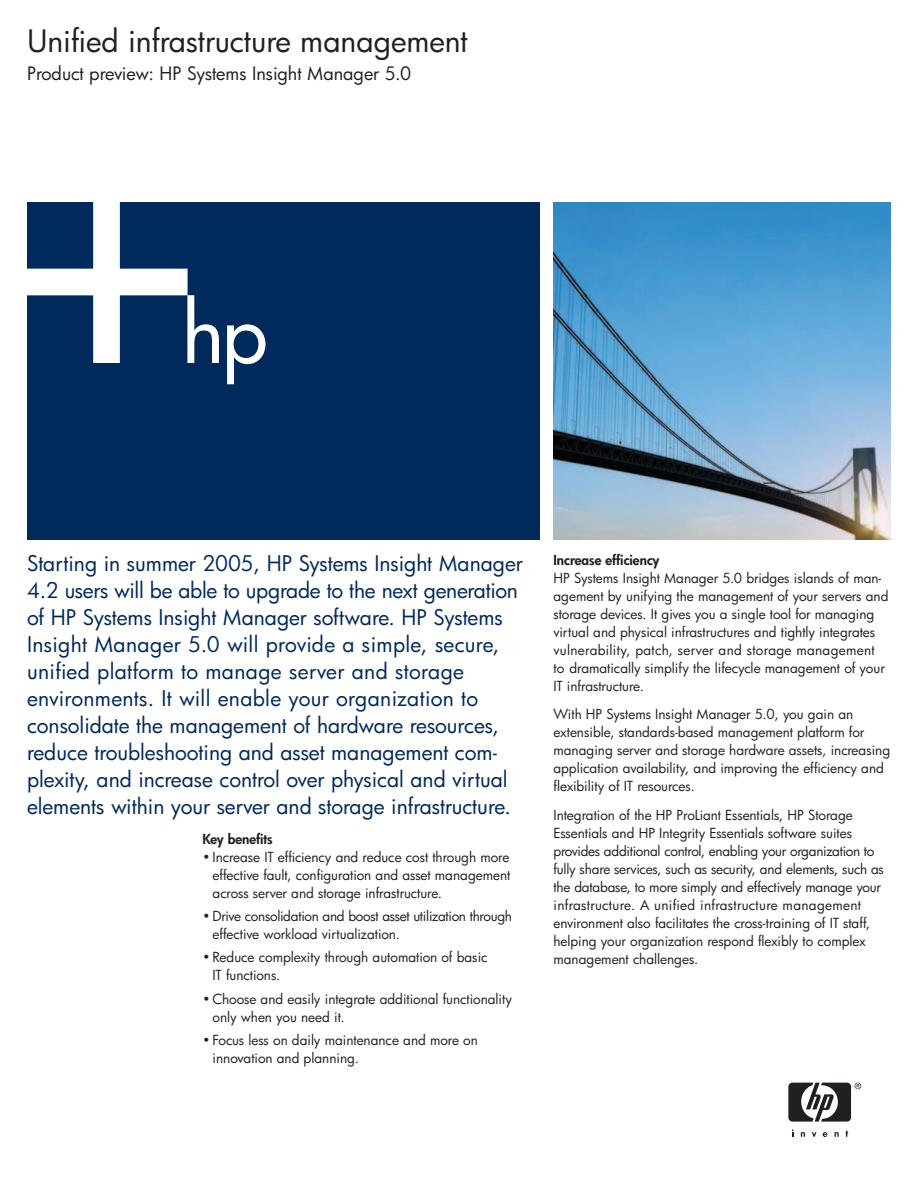
<style>
.page{position:relative;width:918px;height:1188px;background:#fff}
.page>*{position:absolute;margin:0;border:0;box-sizing:border-box;transform-origin:0 0}
.t1{font:30px "Futura";letter-spacing:-.005em;color:#231f20}
.t2{font:21px/27px "Futura";color:#00295c}
.t3{font:18px "Futura";letter-spacing:-.005em;color:#231f20}
.t4{font:13.5px/18px "Futura";letter-spacing:-.005em;color:#231f20}
.t5{font:800 13.5px "Futura";color:#231f20}
</style>
<div class="page">
<div style="left:27px;top:202px;width:513px;height:338px;background:#00295c"></div>
<svg style="left:27px;top:202px;width:192px;height:161px"></svg>
<svg style="left:227px;top:324px;width:38px;height:60px"></svg>
<img style="left:554px;top:202px;width:337px;height:338px">
<svg style="left:812px;top:1132px;width:5px;height:5px"></svg>
<svg style="left:801px;top:1132px;width:4px;height:5px"></svg>
<svg style="left:834px;top:1132px;width:5px;height:5px"></svg>
<svg style="left:792px;top:1130px;width:2px;height:7px"></svg>
<svg style="left:846px;top:1131px;width:2px;height:6px"></svg>
<svg style="left:823px;top:1132px;width:4px;height:5px"></svg>
<svg style="left:788px;top:1083px;width:73px;height:39px"></svg>
<h1 class="t1" style="left:27px;top:27px;width:442px">Unified infrastructure management</h1>
<h3 class="t3" style="left:27px;top:65px;width:386px">Product preview: HP Systems Insight Manager 5.0</h3>
<p class="t2" style="left:27px;top:551px;width:497px">Starting in summer 2005, HP Systems Insight Manager 4.2 users will be able to upgrade to the next generation of HP Systems Insight Manager software. HP Systems Insight Manager 5.0 will provide a simple, secure, unified platform to manage server and storage environments. It will enable your organization to consolidate the management of hardware resources, reduce troubleshooting and asset management com&shy;plexity, and increase control over physical and virtual elements within your server and storage infrastructure.</p>
<p class="t5" style="left:202px;top:832px;width:72px">Key benefits</p>
<p class="t4" style="left:213px;top:849px;width:299px;text-align:justify;text-indent:-10px">• Increase IT efficiency and reduce cost through more effective fault, configuration and asset management across server and storage infrastructure.</p>
<p class="t4" style="left:213px;top:908px;width:301px;text-indent:-10px">• Drive consolidation and boost asset utilization through effective workload virtualization.</p>
<p class="t4" style="left:213px;top:950px;width:276px;text-indent:-10px">• Reduce complexity through automation of basic<br>IT functions.</p>
<p class="t4" style="left:213px;top:991px;width:301px;text-indent:-10px">• Choose and easily integrate additional functionality only when you need it.</p>
<p class="t4" style="left:213px;top:1032px;width:267px;text-indent:-10px">• Focus less on daily maintenance and more on innovation and planning.</p>
<p class="t5" style="left:554px;top:553px;width:108px">Increase efficiency</p>
<p class="t4" style="left:554px;top:570px;width:337px">HP Systems Insight Manager 5.0 bridges islands of man&shy;agement by unifying the management of your servers and storage devices. It gives you a single tool for managing virtual and physical infrastructures and tightly integrates vulnerability, patch, server and storage management to dramatically simplify the lifecycle management of your IT infrastructure.</p>
<p class="t4" style="left:554px;top:707px;width:338px">With HP Systems Insight Manager 5.0, you gain an extensible, standards-based management platform for managing server and storage hardware assets, increasing application availability, and improving the efficiency and flexibility of IT resources.</p>
<p class="t4" style="left:554px;top:807px;width:332px">Integration of the HP ProLiant Essentials, HP Storage Essentials and HP Integrity Essentials software suites provides additional control, enabling your organization to fully share services, such as security, and elements, such as the database, to more simply and effectively manage your infrastructure. A unified infrastructure management environment also facilitates the cross-training of IT staff, helping your organization respond flexibly to complex management challenges.</p>
</div>
